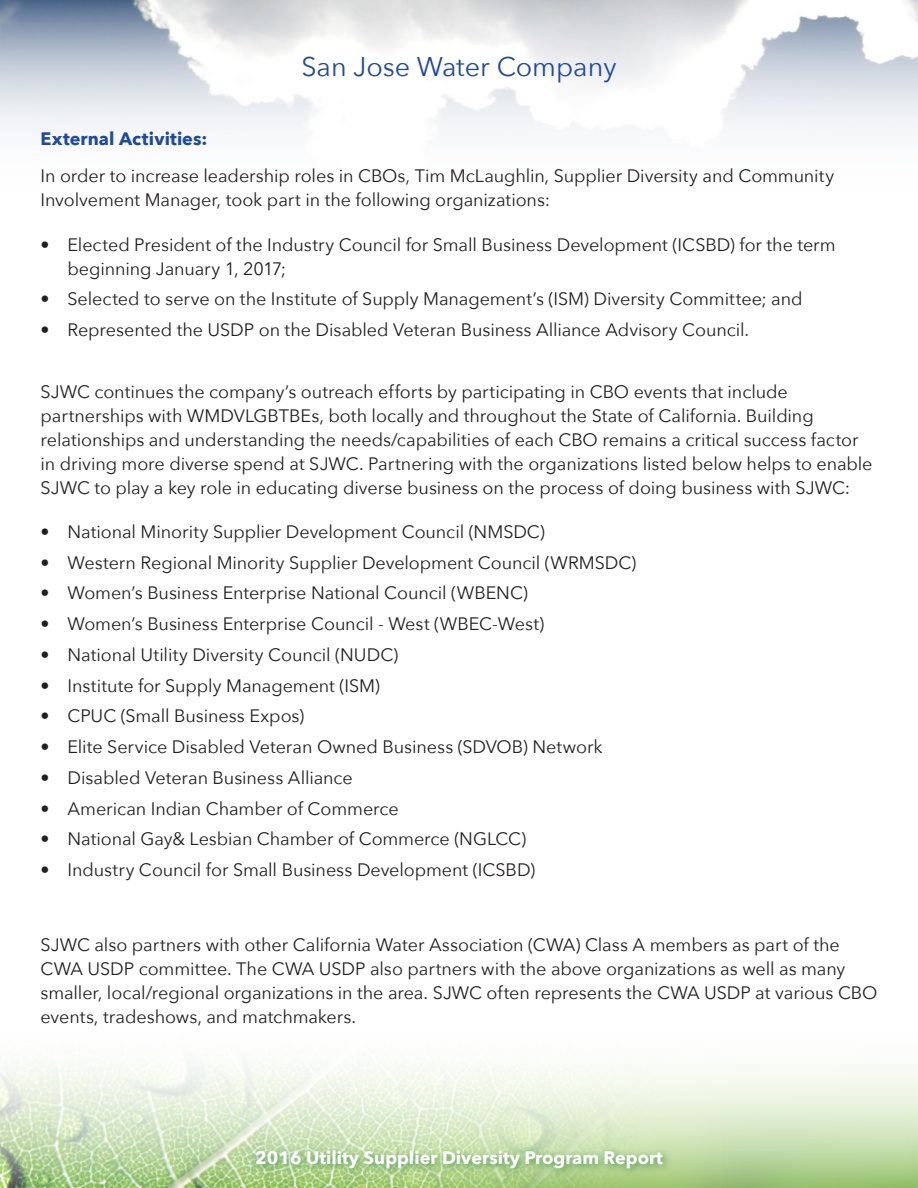
<style>
.page{position:relative;width:918px;height:1188px;background:#fff}
.page>*{position:absolute;margin:0;border:0;box-sizing:border-box;transform-origin:0 0}
.t1{font:27px "Avenir Next";color:#1f489f}
.Body{font:18px/24px "Avenir Next";letter-spacing:-.005em;color:#231f20}
.Bullets{font:18px/24px "Avenir Next";letter-spacing:-.005em;color:#231f20}
.t2{font:700 18px "Avenir Next";color:#fff}
.Blue_Subhead{font:700 18px "Avenir Next";letter-spacing:.005em;color:#1f489f}
</style>
<div class="page">
<img style="left:0;top:1064px;width:918px;height:124px">
<img style="left:0;top:0;width:918px;height:133px">
<div style="left:251px;top:1145px;width:421px;height:33px;background:#278335;opacity:.75"></div>
<h1 class="t1" style="left:301px;top:44px;width:317px">San Jose Water Company</h1>
<p class="Blue_Subhead" style="left:40px;top:123px;width:168px">External Activities:</p>
<p class="Body" style="left:40px;top:163px;width:795px">In order to increase leadership roles in CBOs, Tim McLaughlin, Supplier Diversity and Community<br>Involvement Manager, took part in the following organizations:</p>
<p class="Bullets" style="left:68px;top:232px;width:770px;text-indent:-27px">• Elected President of the Industry Council for Small Business Development (ICSBD) for the term beginning January 1, 2017;</p>
<p class="Bullets" style="left:40px;top:286px;width:764px">• Selected to serve on the Institute of Supply Management’s (ISM) Diversity Committee; and</p>
<p class="Bullets" style="left:40px;top:317px;width:707px">• Represented the USDP on the Disabled Veteran Business Alliance Advisory Council.</p>
<p class="Body" style="left:40px;top:379px;width:834px">SJWC continues the company’s outreach efforts by participating in CBO events that include partnerships with WMDVLGBTBEs, both locally and throughout the State of California. Building relationships and understanding the needs/capabilities of each CBO remains a critical success factor in driving more diverse spend at SJWC. Partnering with the organizations listed below helps to enable SJWC to play a key role in educating diverse business on the process of doing business with SJWC:</p>
<p class="Bullets" style="left:40px;top:519px;width:506px">• National Minority Supplier Development Council (NMSDC)</p>
<p class="Bullets" style="left:40px;top:550px;width:597px">• Western Regional Minority Supplier Development Council (WRMSDC)</p>
<p class="Bullets" style="left:40px;top:580px;width:489px">• Women’s Business Enterprise National Council (WBENC)</p>
<p class="Bullets" style="left:40px;top:611px;width:505px">• Women’s Business Enterprise Council - West (WBEC-West)</p>
<p class="Bullets" style="left:40px;top:642px;width:359px">• National Utility Diversity Council (NUDC)</p>
<p class="Bullets" style="left:40px;top:673px;width:341px">• Institute for Supply Management (ISM)</p>
<p class="Bullets" style="left:40px;top:703px;width:265px">• CPUC (Small Business Expos)</p>
<p class="Bullets" style="left:40px;top:734px;width:564px">• Elite Service Disabled Veteran Owned Business (SDVOB) Network</p>
<p class="Bullets" style="left:40px;top:765px;width:314px">• Disabled Veteran Business Alliance</p>
<p class="Bullets" style="left:40px;top:796px;width:360px">• American Indian Chamber of Commerce</p>
<p class="Bullets" style="left:40px;top:826px;width:487px">• National Gay&amp; Lesbian Chamber of Commerce (NGLCC)</p>
<p class="Bullets" style="left:40px;top:857px;width:496px">• Industry Council for Small Business Development (ICSBD)</p>
<p class="Body" style="left:40px;top:932px;width:838px">SJWC also partners with other California Water Association (CWA) Class A members as part of the CWA USDP committee. The CWA USDP also partners with the above organizations as well as many smaller, local/regional organizations in the area. SJWC often represents the CWA USDP at various CBO events, tradeshows, and matchmakers.</p>
<p class="t2" style="left:255px;top:1142px;width:409px">2016 Utility Supplier Diversity Program Report</p>
</div>
